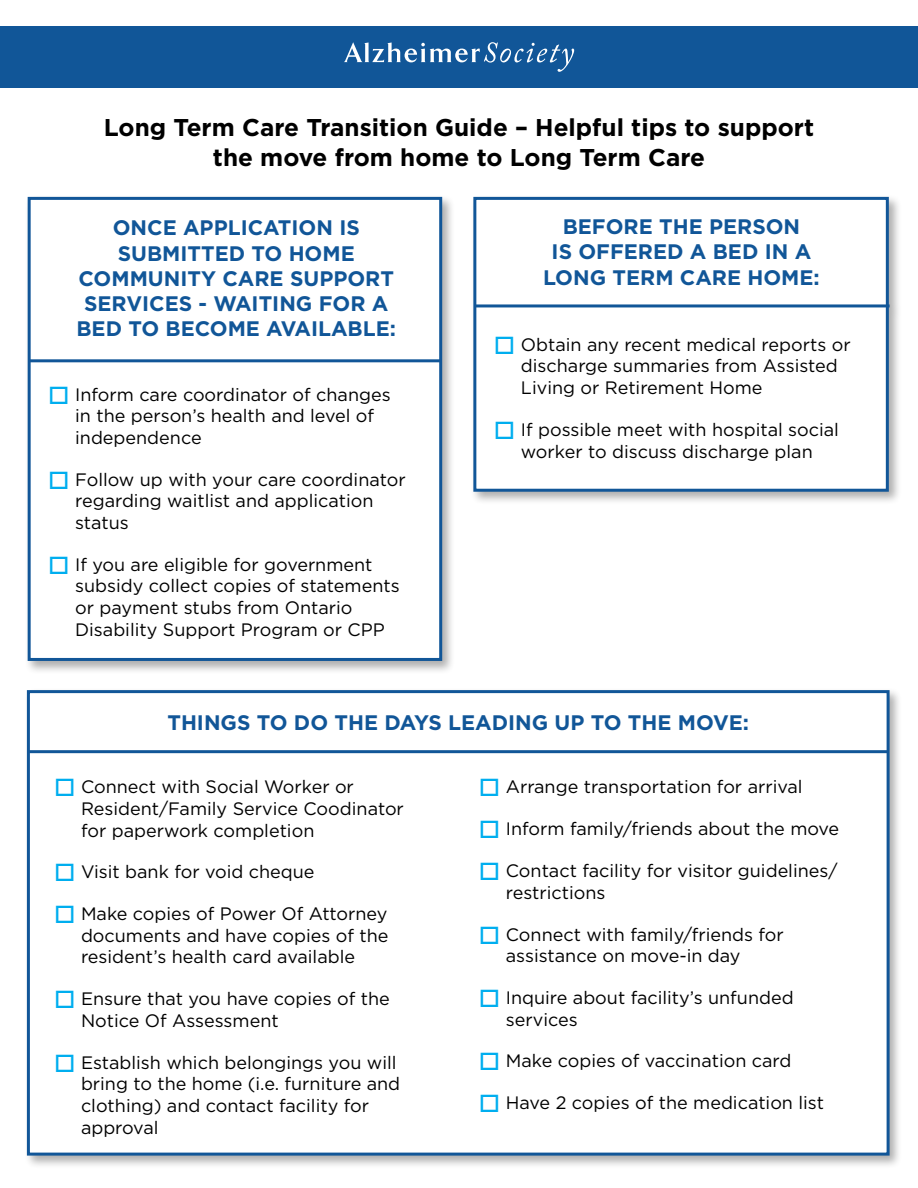
<style>
.page{position:relative;width:918px;height:1188px;background:#fff}
.page>*{position:absolute;margin:0;border:0;box-sizing:border-box;transform-origin:0 0}
.t1{font:700 24.3px/29.1px "Gotham";color:#000;text-align:center}
.t2{font:700 21px/25.2px "Gotham";color:#115698;text-align:center}
.t3{font:18px/21.6px "Gotham";color:#000}
</style>
<div class="page">
<div style="left:24px;top:194px;width:431px;height:480px;background:#000;opacity:.32"></div>
<div style="left:28px;top:197px;width:414px;height:464px;background:#fff;border:3px solid #115698"></div>
<hr style="left:28px;top:359px;width:412px;height:3px;background:#115698">
<div style="left:470px;top:194px;width:432px;height:311px;background:#000;opacity:.32"></div>
<div style="left:473px;top:197px;width:416px;height:295px;background:#fff;border:3px solid #115698"></div>
<hr style="left:474px;top:304px;width:416px;height:3px;background:#115698">
<div style="left:23px;top:687px;width:880px;height:482px;background:#000;opacity:.32"></div>
<div style="left:27px;top:690px;width:863px;height:466px;background:#fff;border:3px solid #115698"></div>
<hr style="left:28px;top:750px;width:861px;height:3px;background:#115698">
<div style="left:0;top:26px;width:918px;height:62px;background:#115698"></div>
<svg style="left:344px;top:42px;width:230px;height:30px"></svg>
<h1 class="t1" style="left:104px;top:113px;width:712px">Long Term Care Transition Guide – Helpful tips to support the move from home to Long Term Care</h1>
<p class="t2" style="left:76px;top:215px;width:321px">ONCE APPLICATION IS<br>SUBMITTED TO HOME<br>COMMUNITY CARE SUPPORT<br>SERVICES - WAITING FOR A<br>BED TO BECOME AVAILABLE:</p>
<p class="t2" style="left:543px;top:214px;width:278px">BEFORE THE PERSON<br>IS OFFERED A BED IN A<br>LONG TERM CARE HOME:</p>
<p class="t3" style="left:521px;top:333px;width:331px">Obtain any recent medical reports or discharge summaries from Assisted<br>Living or Retirement Home</p>
<p class="t3" style="left:521px;top:418px;width:320px">If possible meet with hospital social worker to discuss discharge plan</p>
<p class="t3" style="left:75px;top:383px;width:317px">Inform care coordinator of changes in the person’s health and level of independence</p>
<p class="t3" style="left:75px;top:468px;width:332px">Follow up with your care coordinator regarding waitlist and application status</p>
<p class="t3" style="left:75px;top:553px;width:326px">If you are eligible for government subsidy collect copies of statements or payment stubs from Ontario Disability Support Program or CPP</p>
<p class="t2" style="left:167px;top:710px;width:583px">THINGS TO DO THE DAYS LEADING UP TO THE MOVE:</p>
<p class="t3" style="left:81px;top:776px;width:324px">Connect with Social Worker or<br>Resident/Family Service Coodinator for paperwork completion</p>
<p class="t3" style="left:81px;top:861px;width:235px">Visit bank for void cheque</p>
<p class="t3" style="left:81px;top:903px;width:309px;text-align:justify">Make copies of Power Of Attorney documents and have copies of the resident’s health card available</p>
<p class="t3" style="left:81px;top:988px;width:310px">Ensure that you have copies of the<br>Notice Of Assessment</p>
<p class="t3" style="left:81px;top:1051px;width:321px">Establish which belongings you will bring to the home (i.e. furniture and clothing) and contact facility for approval</p>
<p class="t3" style="left:506px;top:776px;width:298px">Arrange transportation for arrival</p>
<p class="t3" style="left:506px;top:818px;width:335px">Inform family/friends about the move</p>
<p class="t3" style="left:506px;top:860px;width:333px">Contact facility for visitor guidelines/ restrictions</p>
<p class="t3" style="left:506px;top:923px;width:279px">Connect with family/friends for assistance on move-in day</p>
<p class="t3" style="left:506px;top:987px;width:289px">Inquire about facility’s unfunded services</p>
<p class="t3" style="left:506px;top:1050px;width:287px">Make copies of vaccination card</p>
<p class="t3" style="left:506px;top:1092px;width:320px">Have 2 copies of the medication list</p>
</div>
